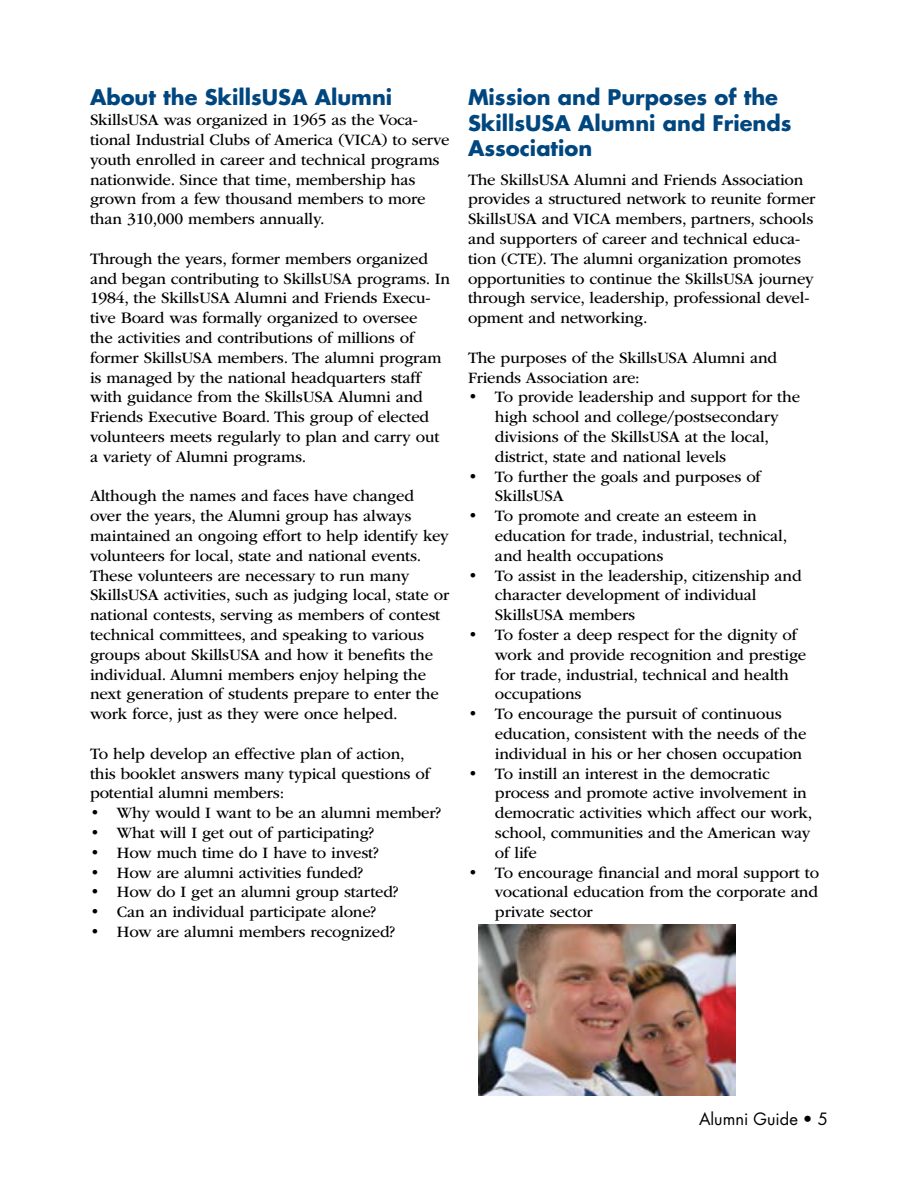
<style>
.page{position:relative;width:918px;height:1188px;background:#fff}
.page>*{position:absolute;margin:0;border:0;box-sizing:border-box;transform-origin:0 0}
.t1{font:700 21px/25.2px "Futura Std";color:#00467f}
.t2{font:16.5px/19.8px "ITC Garamond Std";letter-spacing:-.01em;color:#000}
.t3{font:16.5px "Futura Std";color:#000}
</style>
<div class="page">
<img style="left:479px;top:924px;width:256px;height:172px">
<p class="t1" style="left:90px;top:85px;width:304px">About the SkillsUSA Alumni</p>
<p class="t2" style="left:90px;top:110px;width:361px">SkillsUSA was organized in 1965 as the Voca&shy;tional Industrial Clubs of America (VICA) to serve youth enrolled in career and technical programs nationwide. Since that time, membership has grown from a few thousand members to more than 310,000 members annually.</p>
<p class="t2" style="left:90px;top:249px;width:362px">Through the years, former members organized and began contributing to SkillsUSA programs. In 1984, the SkillsUSA Alumni and Friends Execu&shy;tive Board was formally organized to oversee<br>the activities and contributions of millions of former SkillsUSA members. The alumni program is managed by the national headquarters staff with guidance from the SkillsUSA Alumni and Friends Executive Board. This group of elected volunteers meets regularly to plan and carry out a variety of Alumni programs.</p>
<p class="t2" style="left:90px;top:486px;width:361px">Although the names and faces have changed over the years, the Alumni group has always maintained an ongoing effort to help identify key volunteers for local, state and national events.<br>These volunteers are necessary to run many SkillsUSA activities, such as judging local, state or national contests, serving as members of contest technical committees, and speaking to various groups about SkillsUSA and how it benefits the individual. Alumni members enjoy helping the next generation of students prepare to enter the work force, just as they were once helped.</p>
<p class="t2" style="left:90px;top:744px;width:342px">To help develop an effective plan of action, this booklet answers many typical questions of potential alumni members:</p>
<p class="t2" style="left:90px;top:803px;width:353px">• Why would I want to be an alumni member?</p>
<p class="t2" style="left:90px;top:823px;width:286px">• What will I get out of participating?</p>
<p class="t2" style="left:90px;top:843px;width:290px">• How much time do I have to invest?</p>
<p class="t2" style="left:90px;top:863px;width:275px">• How are alumni activities funded?</p>
<p class="t2" style="left:90px;top:882px;width:310px">• How do I get an alumni group started?</p>
<p class="t2" style="left:90px;top:902px;width:288px">• Can an individual participate alone?</p>
<p class="t2" style="left:90px;top:922px;width:307px">• How are alumni members recognized?</p>
<p class="t1" style="left:468px;top:85px;width:325px">Mission and Purposes of the<br>SkillsUSA Alumni and Friends<br>Association</p>
<p class="t2" style="left:468px;top:170px;width:349px">The SkillsUSA Alumni and Friends Association provides a structured network to reunite former SkillsUSA and VICA members, partners, schools and supporters of career and technical educa&shy;tion (CTE). The alumni organization promotes opportunities to continue the SkillsUSA journey through service, leadership, professional devel&shy;opment and networking.</p>
<p class="t2" style="left:468px;top:348px;width:311px">The purposes of the SkillsUSA Alumni and<br>Friends Association are:</p>
<p class="t2" style="left:495px;top:387px;width:307px;text-indent:-27px">• To provide leadership and support for the high school and college/postsecondary divisions of the SkillsUSA at the local, district, state and national levels</p>
<p class="t2" style="left:495px;top:467px;width:268px;text-indent:-27px">• To further the goals and purposes of<br>SkillsUSA</p>
<p class="t2" style="left:495px;top:506px;width:294px;text-indent:-27px">• To promote and create an esteem in education for trade, industrial, technical, and health occupations</p>
<p class="t2" style="left:495px;top:566px;width:308px;text-indent:-27px">• To assist in the leadership, citizenship and character development of individual<br>SkillsUSA members</p>
<p class="t2" style="left:495px;top:625px;width:313px;text-indent:-27px">• To foster a deep respect for the dignity of work and provide recognition and prestige for trade, industrial, technical and health occupations</p>
<p class="t2" style="left:495px;top:704px;width:313px;text-indent:-27px">• To encourage the pursuit of continuous education, consistent with the needs of the individual in his or her chosen occupation</p>
<p class="t2" style="left:495px;top:764px;width:319px;text-indent:-27px">• To instill an interest in the democratic process and promote active involvement in democratic activities which affect our work, school, communities and the American way of life</p>
<p class="t2" style="left:495px;top:863px;width:326px;text-align:justify;text-indent:-27px">• To encourage financial and moral support to vocational education from the corporate and private sector</p>
<p class="t3" style="left:699px;top:1109px;width:130px">Alumni Guide • 5</p>
</div>
